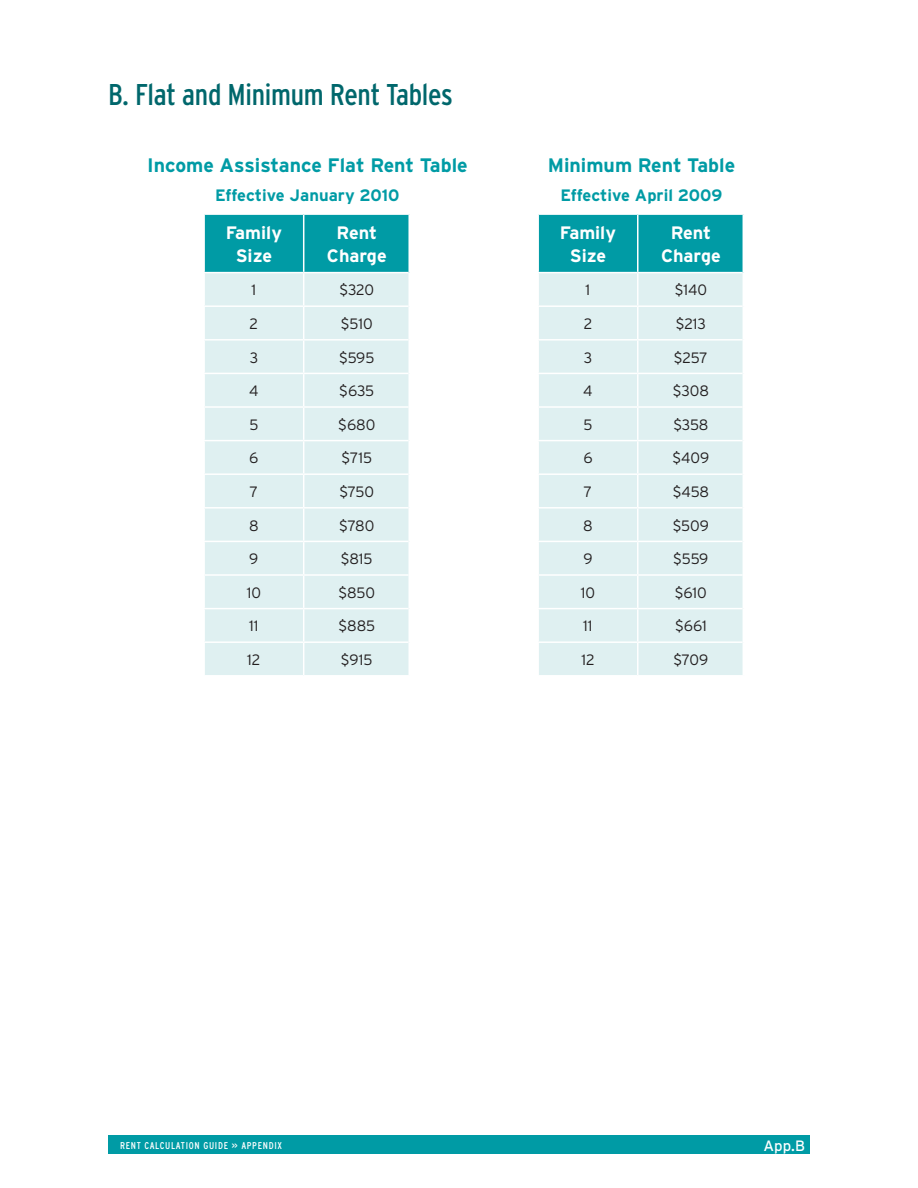
<style>
.page{position:relative;width:918px;height:1188px;background:#fff}
.page>*{position:absolute;margin:0;border:0;box-sizing:border-box;transform-origin:0 0}
.Appendix_H1{font:condensed 30px "Interstate";letter-spacing:-.01em;color:#00676c}
.Appendix_H2{font:700 19.5px "Interstate";color:#009ba5}
.t1{font:700 18px/22.5px "Interstate";color:#fff;text-align:center}
.Appendix_H4{font:700 16.5px "Interstate";color:#009ba5}
.t2{font:300 15px "Interstate";color:#231f20}
.t3{font:15px "Interstate";color:#fff}
.t4{font:condensed 9.9px "Interstate";letter-spacing:.07em;color:#fff}
</style>
<div class="page">
<div style="left:108px;top:1136px;width:702px;height:18px;background:#009ba5"></div>
<div style="left:205px;top:215px;width:203px;height:57px;background:#009ba5"></div>
<div style="left:205px;top:273px;width:203px;height:402px;background:#dff0f1"></div>
<hr style="left:303px;top:215px;width:1px;height:57px;background:#fff">
<hr style="left:303px;top:273px;width:1px;height:32px;background:#fff">
<hr style="left:203px;top:305px;width:101px;height:2px;background:#fff">
<hr style="left:304px;top:305px;width:104px;height:2px;background:#fff">
<hr style="left:303px;top:307px;width:1px;height:32px;background:#fff">
<hr style="left:203px;top:339px;width:101px;height:2px;background:#fff">
<hr style="left:304px;top:339px;width:104px;height:2px;background:#fff">
<hr style="left:303px;top:341px;width:1px;height:32px;background:#fff">
<hr style="left:203px;top:373px;width:101px;height:1px;background:#fff">
<hr style="left:304px;top:373px;width:104px;height:1px;background:#fff">
<hr style="left:303px;top:374px;width:1px;height:32px;background:#fff">
<hr style="left:203px;top:406px;width:101px;height:2px;background:#fff">
<hr style="left:304px;top:406px;width:104px;height:2px;background:#fff">
<hr style="left:303px;top:408px;width:1px;height:32px;background:#fff">
<hr style="left:203px;top:440px;width:101px;height:1px;background:#fff">
<hr style="left:304px;top:440px;width:104px;height:1px;background:#fff">
<hr style="left:303px;top:441px;width:1px;height:32px;background:#fff">
<hr style="left:303px;top:475px;width:1px;height:32px;background:#fff">
<hr style="left:303px;top:509px;width:1px;height:32px;background:#fff">
<hr style="left:303px;top:542px;width:1px;height:32px;background:#fff">
<hr style="left:303px;top:576px;width:1px;height:32px;background:#fff">
<hr style="left:303px;top:609px;width:1px;height:32px;background:#fff">
<hr style="left:303px;top:643px;width:1px;height:32px;background:#fff">
<hr style="left:203px;top:473px;width:101px;height:2px;background:#fff">
<hr style="left:304px;top:473px;width:104px;height:2px;background:#fff">
<hr style="left:203px;top:507px;width:101px;height:2px;background:#fff">
<hr style="left:304px;top:507px;width:104px;height:2px;background:#fff">
<hr style="left:203px;top:541px;width:101px;height:1px;background:#fff">
<hr style="left:304px;top:541px;width:104px;height:1px;background:#fff">
<hr style="left:203px;top:574px;width:101px;height:2px;background:#fff">
<hr style="left:304px;top:574px;width:104px;height:2px;background:#fff">
<hr style="left:203px;top:608px;width:101px;height:1px;background:#fff">
<hr style="left:304px;top:608px;width:104px;height:1px;background:#fff">
<hr style="left:203px;top:641px;width:101px;height:2px;background:#fff">
<hr style="left:304px;top:641px;width:104px;height:2px;background:#fff">
<div style="left:539px;top:215px;width:204px;height:57px;background:#009ba5"></div>
<div style="left:539px;top:273px;width:204px;height:402px;background:#dff0f1"></div>
<hr style="left:637px;top:215px;width:2px;height:57px;background:#fff">
<hr style="left:637px;top:273px;width:2px;height:32px;background:#fff">
<hr style="left:537px;top:305px;width:101px;height:2px;background:#fff">
<hr style="left:638px;top:305px;width:105px;height:2px;background:#fff">
<hr style="left:637px;top:307px;width:2px;height:32px;background:#fff">
<hr style="left:537px;top:339px;width:101px;height:2px;background:#fff">
<hr style="left:638px;top:339px;width:105px;height:2px;background:#fff">
<hr style="left:637px;top:341px;width:2px;height:32px;background:#fff">
<hr style="left:537px;top:373px;width:101px;height:1px;background:#fff">
<hr style="left:638px;top:373px;width:105px;height:1px;background:#fff">
<hr style="left:637px;top:374px;width:2px;height:32px;background:#fff">
<hr style="left:537px;top:406px;width:101px;height:2px;background:#fff">
<hr style="left:638px;top:406px;width:105px;height:2px;background:#fff">
<hr style="left:637px;top:408px;width:2px;height:32px;background:#fff">
<hr style="left:537px;top:440px;width:101px;height:1px;background:#fff">
<hr style="left:638px;top:440px;width:105px;height:1px;background:#fff">
<hr style="left:637px;top:441px;width:2px;height:32px;background:#fff">
<hr style="left:637px;top:475px;width:2px;height:32px;background:#fff">
<hr style="left:637px;top:509px;width:2px;height:32px;background:#fff">
<hr style="left:637px;top:542px;width:2px;height:32px;background:#fff">
<hr style="left:637px;top:576px;width:2px;height:32px;background:#fff">
<hr style="left:637px;top:609px;width:2px;height:32px;background:#fff">
<hr style="left:637px;top:643px;width:2px;height:32px;background:#fff">
<hr style="left:537px;top:473px;width:101px;height:2px;background:#fff">
<hr style="left:638px;top:473px;width:105px;height:2px;background:#fff">
<hr style="left:537px;top:507px;width:101px;height:2px;background:#fff">
<hr style="left:638px;top:507px;width:105px;height:2px;background:#fff">
<hr style="left:537px;top:541px;width:101px;height:1px;background:#fff">
<hr style="left:638px;top:541px;width:105px;height:1px;background:#fff">
<hr style="left:537px;top:574px;width:101px;height:2px;background:#fff">
<hr style="left:638px;top:574px;width:105px;height:2px;background:#fff">
<hr style="left:537px;top:608px;width:101px;height:1px;background:#fff">
<hr style="left:638px;top:608px;width:105px;height:1px;background:#fff">
<hr style="left:537px;top:641px;width:101px;height:2px;background:#fff">
<hr style="left:638px;top:641px;width:105px;height:2px;background:#fff">
<p class="Appendix_H1" style="left:108px;top:76px;width:346px">B. Flat and Minimum Rent Tables</p>
<p class="Appendix_H2" style="left:147px;top:154px;width:322px">Income Assistance Flat Rent Table</p>
<p class="Appendix_H4" style="left:215px;top:186px;width:186px">Effective January 2010</p>
<p class="t1" style="left:226px;top:222px;width:58px">Family<br>Size</p>
<p class="t1" style="left:327px;top:222px;width:61px">Rent<br>Charge</p>
<p class="t2" style="left:252px;top:281px;width:6px">1</p>
<p class="t2" style="left:340px;top:281px;width:36px">$320</p>
<p class="t2" style="left:250px;top:315px;width:10px">2</p>
<p class="t2" style="left:341px;top:315px;width:33px">$510</p>
<p class="t2" style="left:250px;top:348px;width:10px">3</p>
<p class="t2" style="left:339px;top:348px;width:37px">$595</p>
<p class="t2" style="left:249px;top:382px;width:11px">4</p>
<p class="t2" style="left:339px;top:382px;width:37px">$635</p>
<p class="t2" style="left:249px;top:415px;width:11px">5</p>
<p class="t2" style="left:338px;top:415px;width:39px">$680</p>
<p class="t2" style="left:249px;top:449px;width:11px">6</p>
<p class="t2" style="left:341px;top:449px;width:32px">$715</p>
<p class="t2" style="left:250px;top:483px;width:10px">7</p>
<p class="t2" style="left:339px;top:483px;width:36px">$750</p>
<p class="t2" style="left:249px;top:516px;width:11px">8</p>
<p class="t2" style="left:339px;top:516px;width:37px">$780</p>
<p class="t2" style="left:249px;top:550px;width:11px">9</p>
<p class="t2" style="left:341px;top:550px;width:33px">$815</p>
<p class="t2" style="left:247px;top:583px;width:16px">10</p>
<p class="t2" style="left:339px;top:583px;width:38px">$850</p>
<p class="t2" style="left:249px;top:617px;width:11px">11</p>
<p class="t2" style="left:339px;top:617px;width:38px">$885</p>
<p class="t2" style="left:247px;top:651px;width:15px">12</p>
<p class="t2" style="left:341px;top:651px;width:33px">$915</p>
<p class="Appendix_H2" style="left:548px;top:154px;width:189px">Minimum Rent Table</p>
<p class="Appendix_H4" style="left:561px;top:186px;width:163px">Effective April 2009</p>
<p class="t1" style="left:560px;top:222px;width:58px">Family<br>Size</p>
<p class="t1" style="left:661px;top:222px;width:61px">Rent<br>Charge</p>
<p class="t2" style="left:586px;top:281px;width:6px">1</p>
<p class="t2" style="left:675px;top:281px;width:34px">$140</p>
<p class="t2" style="left:584px;top:315px;width:10px">2</p>
<p class="t2" style="left:676px;top:315px;width:32px">$213</p>
<p class="t2" style="left:584px;top:348px;width:10px">3</p>
<p class="t2" style="left:674px;top:348px;width:35px">$257</p>
<p class="t2" style="left:583px;top:382px;width:11px">4</p>
<p class="t2" style="left:673px;top:382px;width:38px">$308</p>
<p class="t2" style="left:583px;top:415px;width:11px">5</p>
<p class="t2" style="left:673px;top:415px;width:36px">$358</p>
<p class="t2" style="left:583px;top:449px;width:11px">6</p>
<p class="t2" style="left:672px;top:449px;width:38px">$409</p>
<p class="t2" style="left:584px;top:483px;width:10px">7</p>
<p class="t2" style="left:673px;top:483px;width:38px">$458</p>
<p class="t2" style="left:583px;top:516px;width:11px">8</p>
<p class="t2" style="left:673px;top:516px;width:38px">$509</p>
<p class="t2" style="left:583px;top:550px;width:11px">9</p>
<p class="t2" style="left:673px;top:550px;width:37px">$559</p>
<p class="t2" style="left:581px;top:583px;width:16px">10</p>
<p class="t2" style="left:675px;top:583px;width:34px">$610</p>
<p class="t2" style="left:583px;top:617px;width:11px">11</p>
<p class="t2" style="left:675px;top:617px;width:33px">$661</p>
<p class="t2" style="left:581px;top:651px;width:15px">12</p>
<p class="t2" style="left:673px;top:651px;width:37px">$709</p>
<p class="t4" style="left:120px;top:1139px;width:164px">RENT CALCULATION GUIDE &gt;&gt; APPENDIX</p>
<p class="t3" style="left:764px;top:1136px;width:43px">App.B</p>
</div>
